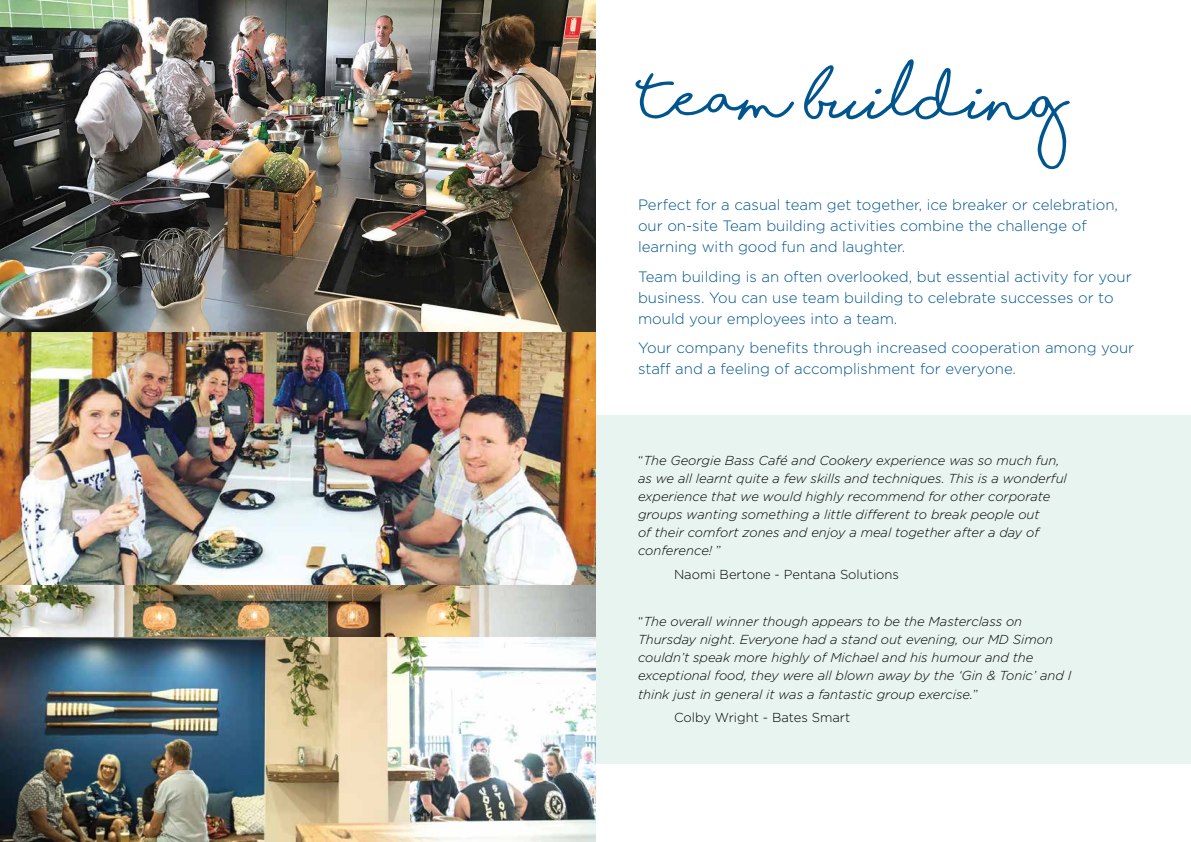
<style>
.page{position:relative;width:1191px;height:842px;background:#fff}
.page>*{position:absolute;margin:0;border:0;box-sizing:border-box;transform-origin:0 0}
.t1{font:700 54px "Shorelines Script";color:#00558f}
.t2{font:300 15px/21px "Gotham";color:#00558f}
.t3{font:italic 300 13px/18px "Gotham";color:#000}
.t4{font:300 13px "Gotham";color:#000}
.s1{font-style:normal}
</style>
<div class="page">
<div style="left:595px;top:415px;width:596px;height:349px;background:#e7f4f0"></div>
<img style="left:1px;top:332px;width:594px;height:254px">
<img style="left:0;top:0;width:595px;height:332px">
<img style="left:0;top:586px;width:595px;height:52px">
<img style="left:0;top:638px;width:595px;height:204px">
<h1 class="t1" style="left:641px;top:79px;width:428px">Team building</h1>
<p class="t2" style="left:638px;top:194px;width:481px">Perfect for a casual team get together, ice breaker or celebration, our on-site Team building activities combine the challenge of learning with good fun and laughter.</p>
<p class="t2" style="left:638px;top:266px;width:495px">Team building is an often overlooked, but essential activity for your business. You can use team building to celebrate successes or to mould your employees into a team.</p>
<p class="t2" style="left:638px;top:337px;width:498px">Your company benefits through increased cooperation among your staff and a feeling of accomplishment for everyone.</p>
<p class="t3" style="left:638px;top:451px;width:430px"><span class="s1">“</span>The Georgie Bass Café and Cookery experience was so much fun, as we all learnt quite a few skills and techniques. This is a wonderful experience that we would highly recommend for other corporate groups wanting something a little different to break people out<br>of their comfort zones and enjoy a meal together after a day of conference! <span class="s1">”</span></p>
<p class="t4" style="left:638px;top:566px;width:24px">N</p>
<p class="t4" style="left:684px;top:566px;width:216px">aomi Bertone - Pentana Solutions</p>
<p class="t3" style="left:638px;top:612px;width:435px"><span class="s1">“</span>The overall winner though appears to be the Masterclass on Thursday night. Everyone had a stand out evening, our MD Simon couldn’t speak more highly of Michael and his humour and the exceptional food, they were all blown away by the ‘Gin &amp; Tonic’ and I think just in general it was a fantastic group exercise.<span class="s1">”</span></p>
<p class="t4" style="left:674px;top:709px;width:178px">Colby Wright - Bates Smart</p>
</div>
